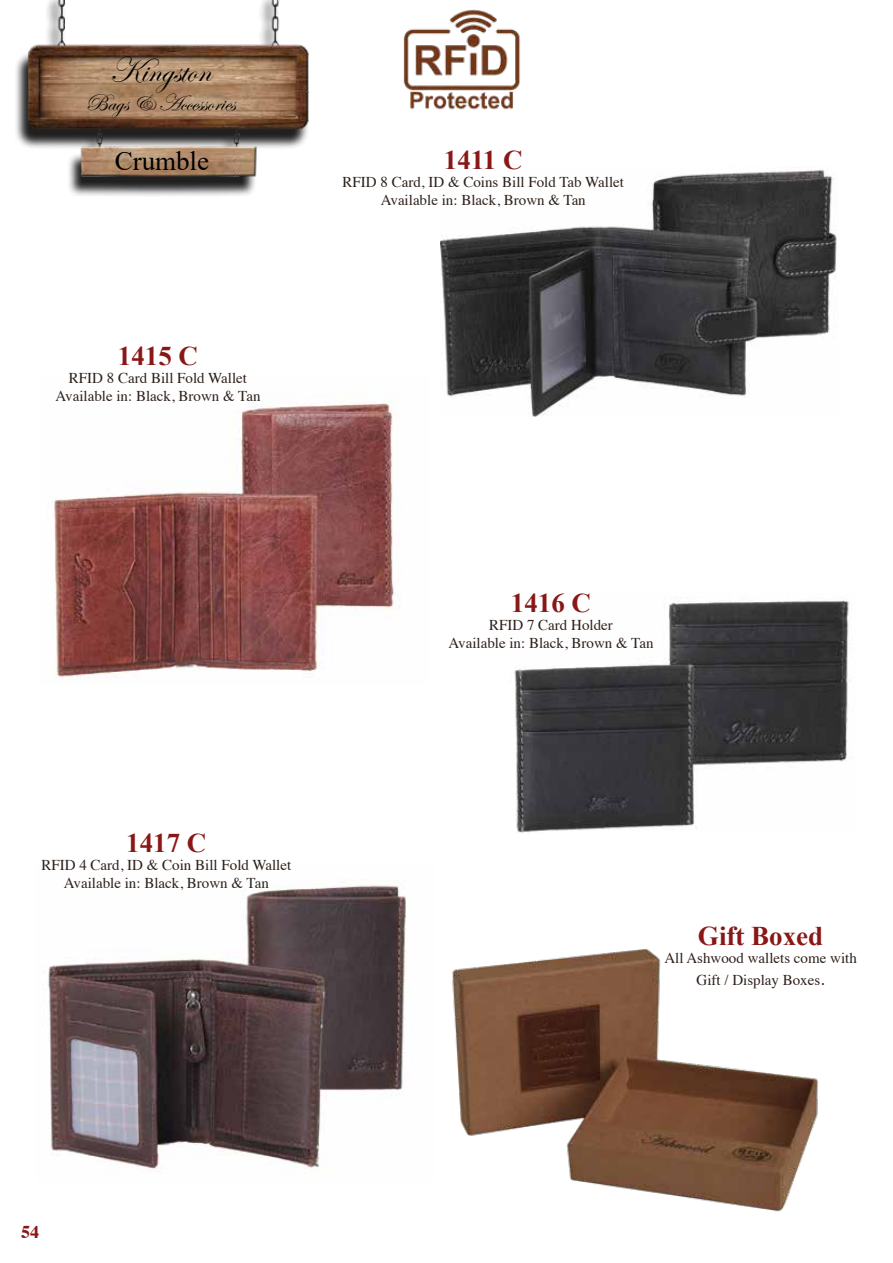
<style>
.page{position:relative;width:893px;height:1263px;background:#fff}
.page>*{position:absolute;margin:0;border:0;box-sizing:border-box;transform-origin:0 0}
.t1{font:36px "Edwardian Script ITC";color:#000}
.t2{font:700 27px "Times New Roman";color:#881817}
.t3{font:27px "Times New Roman";color:#000}
.t4{font:24px "Edwardian Script ITC";color:#000}
.t5{font:700 18px "Times";color:#881817}
.t6{font:15px/18px "Times";color:#2d201a;text-align:center}
.s1{font-size:18px}
</style>
<div class="page">
<img style="left:441px;top:167px;width:396px;height:249px">
<img style="left:51px;top:402px;width:345px;height:277px">
<img style="left:514px;top:597px;width:337px;height:236px">
<img style="left:48px;top:885px;width:358px;height:288px">
<img style="left:403px;top:9px;width:117px;height:101px">
<img style="left:452px;top:949px;width:366px;height:263px">
<img style="left:16px;top:0;width:293px;height:196px">
<h1 class="t1" style="left:109px;top:50px;width:103px">Kingston</h1>
<h3 class="t4" style="left:85px;top:89px;width:152px">Bags &amp; Accessories</h3>
<h2 class="t3" style="left:115px;top:142px;width:96px">Crumble</h2>
<h2 class="t2" style="left:118px;top:336px;width:82px">1415 C</h2>
<p class="t6" style="left:55px;top:367px;width:207px">RFID 8 Card Bill Fold Wallet<br>Available in: Black, Brown &amp; Tan</p>
<h2 class="t2" style="left:444px;top:141px;width:80px">1411 C</h2>
<p class="t6" style="left:343px;top:172px;width:283px">RFID 8 Card, ID &amp; Coins Bill Fold Tab Wallet<br>Available in: Black, Brown &amp; Tan</p>
<h2 class="t2" style="left:126px;top:823px;width:82px">1417 C</h2>
<p class="t6" style="left:41px;top:854px;width:251px">RFID 4 Card, ID &amp; Coin Bill Fold Wallet<br>Available in: Black, Brown &amp; Tan</p>
<h2 class="t2" style="left:511px;top:584px;width:82px">1416 C</h2>
<p class="t6" style="left:448px;top:615px;width:207px">RFID 7 Card Holder<br>Available in: Black, Brown &amp; Tan</p>
<h2 class="t2" style="left:698px;top:917px;width:127px">Gift Boxed</h2>
<p class="t6" style="left:664px;top:946px;width:194px;line-height:21.6px">All Ashwood wallets come with<br>Gift / Display Boxes<span class="s1">.</span></p>
<p class="t5" style="left:21px;top:1214px;width:19px">54</p>
</div>
